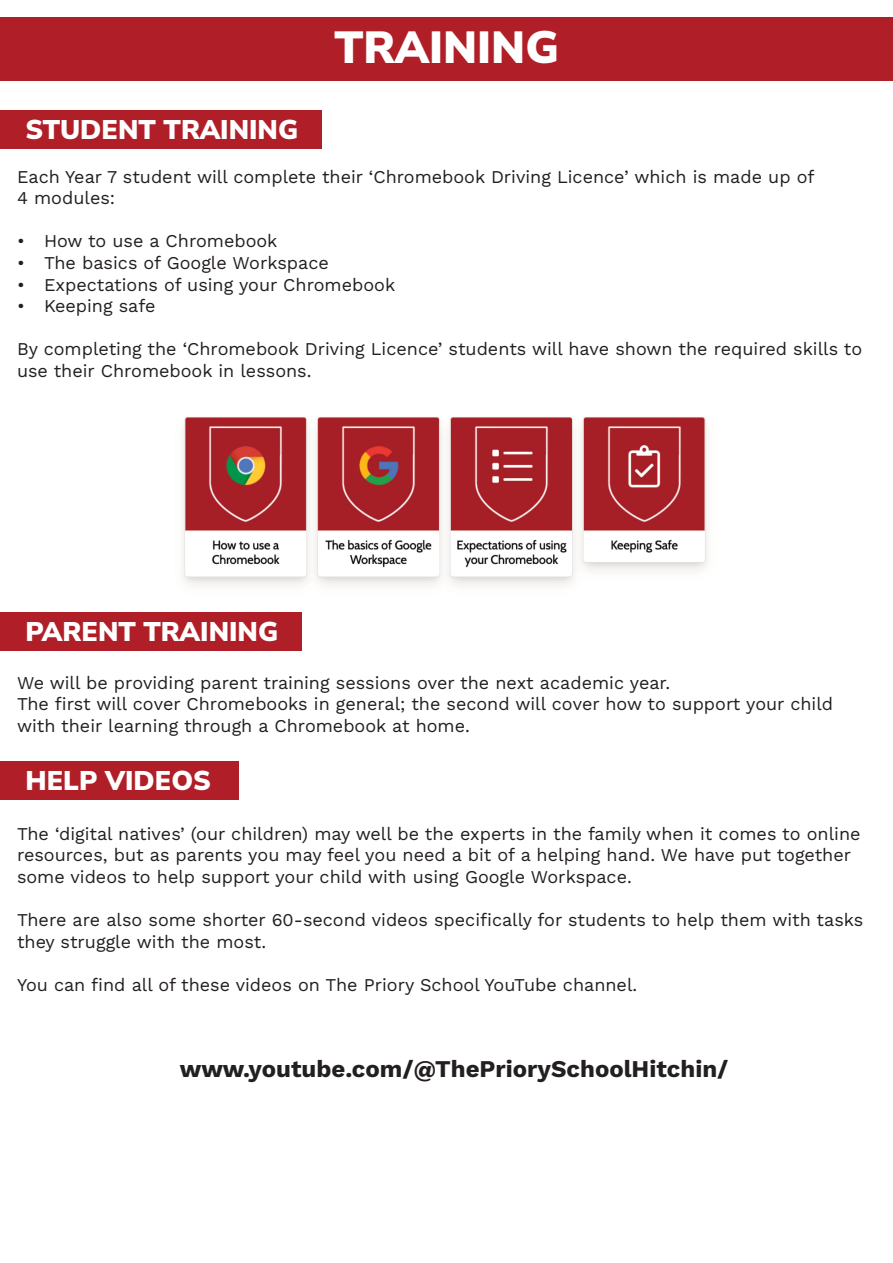
<style>
.page{position:relative;width:893px;height:1263px;background:#fff}
.page>*{position:absolute;margin:0;border:0;box-sizing:border-box;transform-origin:0 0}
.t1{font:900 45px "Nunito Sans";color:#fff}
.t2{font:900 27px "Nunito Sans";color:#fff}
.t3{font:700 24px "Work Sans";color:#231f20}
.t4{font:18px/21.6px "Work Sans";color:#231f20}
</style>
<div class="page">
<img style="left:183px;top:417px;width:524px;height:168px">
<div style="left:0;top:17px;width:893px;height:64px;background:#b01f27"></div>
<div style="left:0;top:111px;width:321px;height:38px;background:#b01f27"></div>
<div style="left:0;top:612px;width:302px;height:39px;background:#b01f27"></div>
<div style="left:0;top:761px;width:238px;height:38px;background:#b01f27"></div>
<h2 class="t2" style="left:26px;top:112px;width:274px">STUDENT TRAINING</h2>
<h1 class="t1" style="left:335px;top:17px;width:226px">TRAINING</h1>
<p class="t4" style="left:17px;top:166px;width:799px">Each Year 7 student will complete their ‘Chromebook Driving Licence’ which is made up of<br>4 modules:</p>
<p class="t4" style="left:17px;top:230px;width:262px">• How to use a Chromebook</p>
<p class="t4" style="left:17px;top:252px;width:313px">• The basics of Google Workspace</p>
<p class="t4" style="left:17px;top:274px;width:380px">• Expectations of using your Chromebook</p>
<p class="t4" style="left:17px;top:295px;width:140px">• Keeping safe</p>
<p class="t4" style="left:17px;top:338px;width:847px">By completing the ‘Chromebook Driving Licence’ students will have shown the required skills to use their Chromebook in lessons.</p>
<h2 class="t2" style="left:26px;top:614px;width:254px">PARENT TRAINING</h2>
<p class="t4" style="left:17px;top:672px;width:818px">We will be providing parent training sessions over the next academic year.<br>The first will cover Chromebooks in general; the second will cover how to support your child with their learning through a Chromebook at home.</p>
<h2 class="t2" style="left:26px;top:762px;width:187px">HELP VIDEOS</h2>
<p class="t4" style="left:17px;top:823px;width:845px">The ‘digital natives’ (our children) may well be the experts in the family when it comes to online resources, but as parents you may feel you need a bit of a helping hand. We have put together some videos to help support your child with using Google Workspace.</p>
<p class="t4" style="left:17px;top:909px;width:848px">There are also some shorter 60-second videos specifically for students to help them with tasks they struggle with the most.</p>
<p class="t4" style="left:17px;top:974px;width:622px">You can find all of these videos on The Priory School YouTube channel.</p>
<h3 class="t3" style="left:180px;top:1055px;width:550px">www.youtube.com/@ThePriorySchoolHitchin/</h3>
</div>
